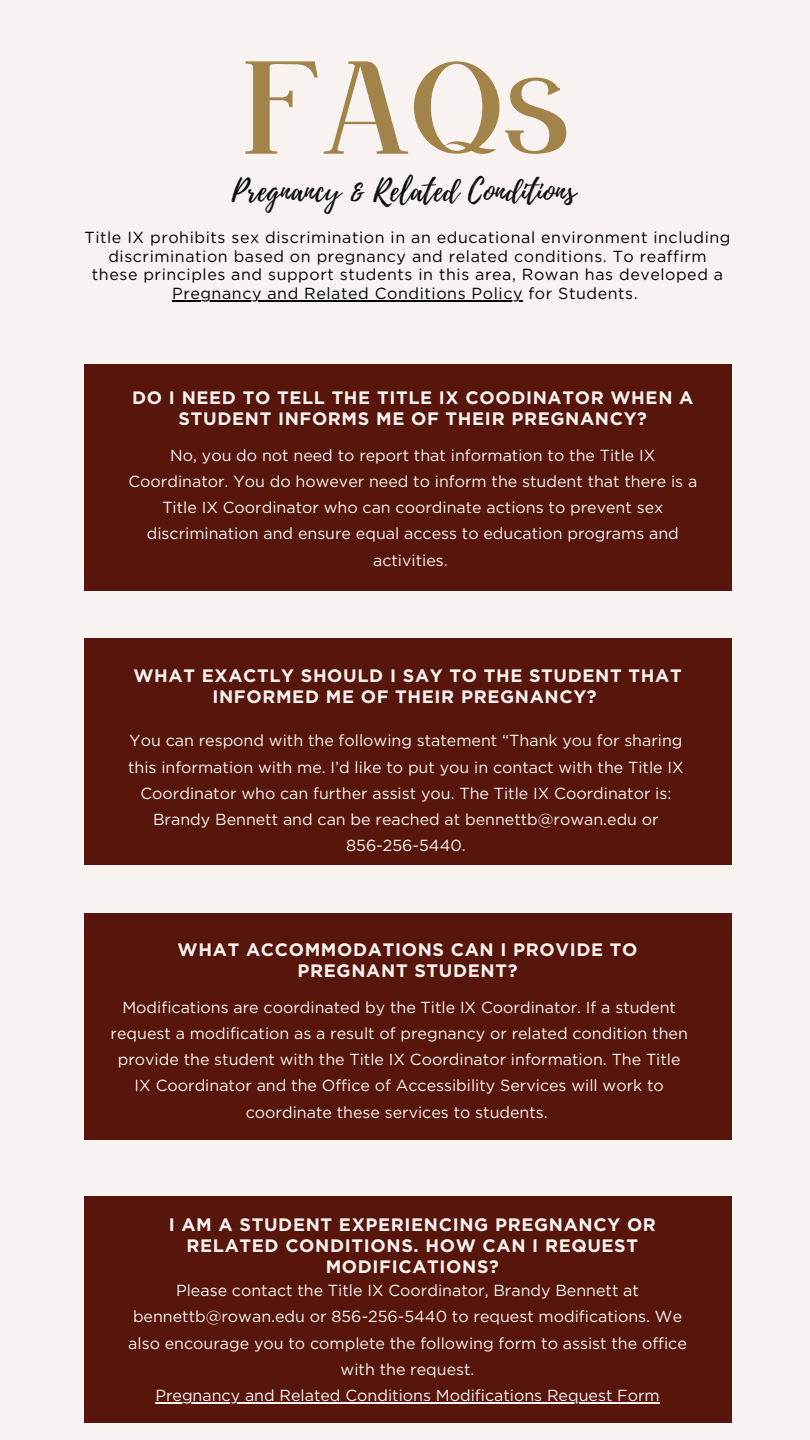
<style>
.page{position:relative;width:810px;height:1440px;background:#f8f3f0}
.page>*{position:absolute;margin:0;border:0;box-sizing:border-box;transform-origin:0 0}
.t1{font:144px "Grown";color:#a2844b}
.t2{font:30px "Playlist Script";letter-spacing:.01em;color:#0e0f0b}
.t3{font:700 18px/21px "Gotham";letter-spacing:.035em;color:#f8f3f0;text-align:center}
.t4{font:16px/26.2px "Gotham";color:#f8f3f0;text-align:center}
.t5{font:16px/18.8px "Gotham";letter-spacing:.035em;color:#000;text-align:center}
</style>
<div class="page">
<div style="left:84px;top:364px;width:647px;height:226px;background:#57150b"></div>
<div style="left:84px;top:638px;width:647px;height:227px;background:#57150b"></div>
<div style="left:84px;top:913px;width:647px;height:226px;background:#57150b"></div>
<div style="left:84px;top:1196px;width:647px;height:227px;background:#57150b"></div>
<hr style="left:155px;top:1403px;width:505px;height:1px;background:#f8f3f0">
<hr style="left:172px;top:301px;width:351px;height:1px;background:#000">
<h1 class="t1" style="left:245px;top:20px;width:324px">FAQs</h1>
<h3 class="t2" style="left:232px;top:169px;width:346px">Pregnancy &amp; Related Conditions</h3>
<p class="t5" style="left:85px;top:228px;width:648px">Title IX prohibits sex discrimination in an educational environment including discrimination based on pregnancy and related conditions. To reaffirm these principles and support students in this area, Rowan has developed a Pregnancy and Related Conditions Policy for Students.</p>
<h2 class="t3" style="left:132px;top:387px;width:563px">DO I NEED TO TELL THE TITLE IX COODINATOR WHEN A<br>STUDENT INFORMS ME OF THEIR PREGNANCY?</h2>
<p class="t4" style="left:128px;top:442px;width:570px">No, you do not need to report that information to the Title IX Coordinator. You do however need to inform the student that there is a Title IX Coordinator who can coordinate actions to prevent sex discrimination and ensure equal access to education programs and activities.</p>
<p class="t3" style="left:133px;top:665px;width:550px">WHAT EXACTLY SHOULD I SAY TO THE STUDENT THAT<br>INFORMED ME OF THEIR PREGNANCY?</p>
<h3 class="t4" style="left:128px;top:728px;width:557px">You can respond with the following statement “Thank you for sharing this information with me. I’d like to put you in contact with the Title IX Coordinator who can further assist you. The Title IX Coordinator is:<br>Brandy Bennett and can be reached at bennettb@rowan.edu or 856-256-5440.</h3>
<p class="t3" style="left:178px;top:939px;width:461px">WHAT ACCOMMODATIONS CAN I PROVIDE TO<br>PREGNANT STUDENT?</p>
<h3 class="t4" style="left:111px;top:994px;width:579px">Modifications are coordinated by the Title IX Coordinator. If a student request a modification as a result of pregnancy or related condition then provide the student with the Title IX Coordinator information. The Title IX Coordinator and the Office of Accessibility Services will work to coordinate these services to students.</h3>
<p class="t3" style="left:169px;top:1214px;width:489px">I AM A STUDENT EXPERIENCING PREGNANCY OR<br>RELATED CONDITIONS. HOW CAN I REQUEST<br>MODIFICATIONS?</p>
<p class="t4" style="left:128px;top:1277px;width:560px">Please contact the Title IX Coordinator, Brandy Bennett at bennettb@rowan.edu or 856-256-5440 to request modifications. We also encourage you to complete the following form to assist the office with the request.</p>
<h3 class="t4" style="left:155px;top:1382px;width:506px">Pregnancy and Related Conditions Modifications Request Form</h3>
</div>
